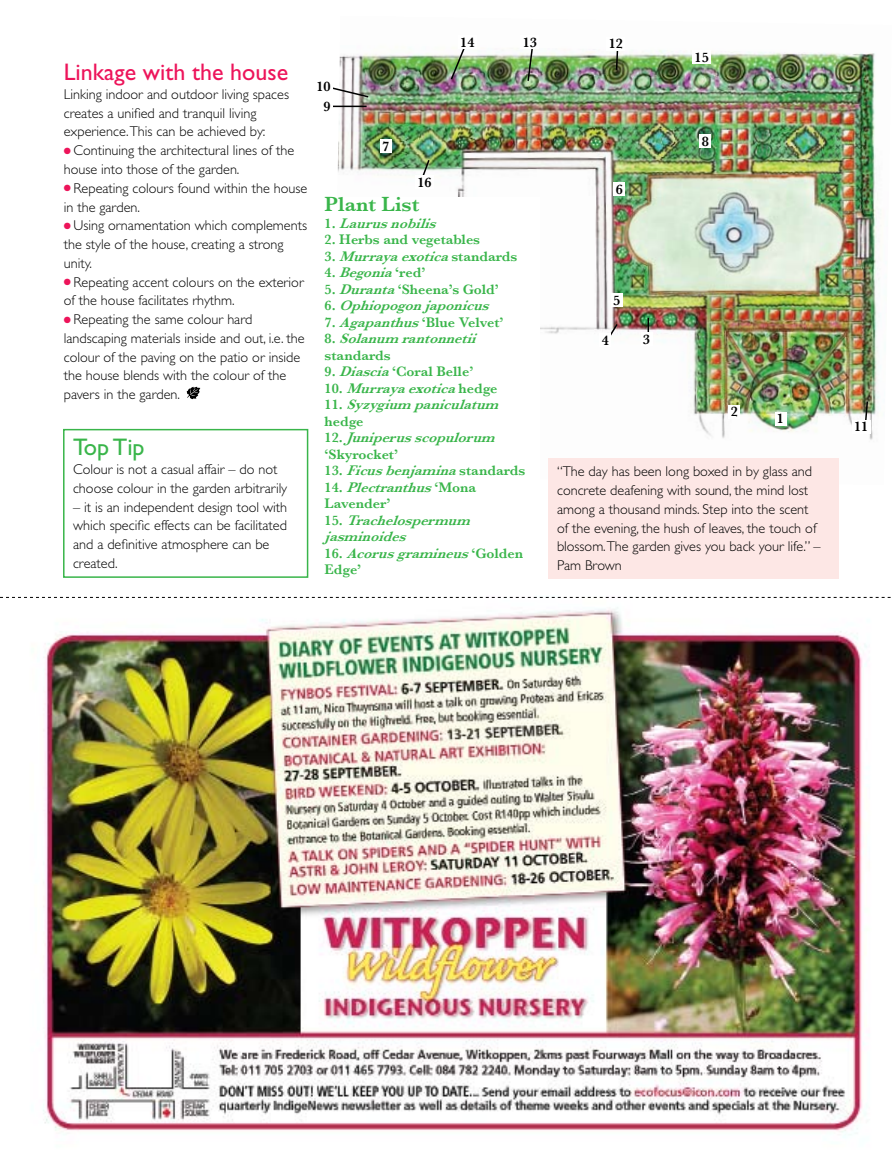
<style>
.page{position:relative;width:893px;height:1170px;background:#fff}
.page>*{position:absolute;margin:0;border:0;box-sizing:border-box;transform-origin:0 0}
.t1{font:24px "Gill Sans Std";color:#ed145a}
.t2{font:24px "Gill Sans Std";color:#39b54a}
.t3{font:600 21px "Baskerville";color:#39b54a}
.t4{font:300 14.25px/18.8px "Gill Sans Std";color:#000}
.t5{font:italic 600 14.25px/16.5px "Baskerville";color:#39b54a}
.t6{font:600 14.25px/16.5px "Baskerville";color:#39b54a}
.t7{font:600 14.25px/19.6px "Baskerville";color:#000;text-align:center}
.s1{color:#ed145a}
.s2{font-style:normal}
.s3{font-style:italic}
</style>
<div class="page">
<img style="left:333px;top:49px;width:547px;height:436px">
<div style="left:325px;top:197px;width:215px;height:377px;background:#fff"></div>
<div style="left:692px;top:50px;width:19px;height:14px;background:#fff"></div>
<svg style="left:333px;top:86px;width:37px;height:13px"></svg>
<hr style="left:330px;top:106px;width:37px;height:1px;background:#000">
<svg style="left:421px;top:158px;width:10px;height:17px"></svg>
<svg style="left:449px;top:49px;width:18px;height:32px"></svg>
<svg style="left:526px;top:49px;width:9px;height:33px"></svg>
<svg style="left:615px;top:50px;width:4px;height:21px"></svg>
<img style="left:7px;top:596px;width:884px;height:542px">
<svg style="left:187px;top:387px;width:13px;height:12px"></svg>
<svg style="left:0;top:597px;width:891px;height:1px"></svg>
<div style="left:549px;top:458px;width:290px;height:120px;background:#fde7e5"></div>
<div style="left:63px;top:429px;width:245px;height:149px;border:2px solid #39b54a"></div>
<div style="left:775px;top:411px;width:11px;height:14px;background:#fff"></div>
<div style="left:729px;top:404px;width:11px;height:14px;background:#fff"></div>
<div style="left:700px;top:134px;width:11px;height:14px;background:#fff"></div>
<div style="left:374px;top:132px;width:54px;height:39px;background:#000;opacity:.5"></div>
<div style="left:380px;top:139px;width:11px;height:14px;background:#fff"></div>
<div style="left:614px;top:182px;width:11px;height:14px;background:#fff"></div>
<div style="left:611px;top:293px;width:11px;height:14px;background:#fff"></div>
<div style="left:607px;top:37px;width:18px;height:13px;background:#fff"></div>
<svg style="left:607px;top:322px;width:12px;height:17px"></svg>
<svg style="left:647px;top:318px;width:2px;height:14px"></svg>
<svg style="left:864px;top:400px;width:5px;height:19px"></svg>
<div style="left:600px;top:333px;width:11px;height:14px;background:#fff"></div>
<div style="left:321px;top:99px;width:12px;height:14px;background:#fff"></div>
<div style="left:641px;top:332px;width:11px;height:14px;background:#fff"></div>
<div style="left:852px;top:419px;width:18px;height:14px;background:#fff"></div>
<div style="left:415px;top:175px;width:19px;height:14px;background:#fff"></div>
<h1 class="t1" style="left:64px;top:58px;width:226px">Linkage with the house</h1>
<p class="t4" style="left:64px;top:85px;width:227px">Linking indoor and outdoor living spaces creates a unified and tranquil living experience.This can be achieved by:</p>
<p class="t4" style="left:64px;top:141px;width:232px"><span class="s1">●</span> Continuing the architectural lines of the house into those of the garden.</p>
<p class="t4" style="left:64px;top:179px;width:245px"><span class="s1">●</span> Repeating colours found within the house in the garden.</p>
<p class="t4" style="left:64px;top:216px;width:245px"><span class="s1">●</span> Using ornamentation which complements the style of the house, creating a strong unity.</p>
<p class="t4" style="left:64px;top:272px;width:241px"><span class="s1">●</span> Repeating accent colours on the exterior of the house facilitates rhythm.</p>
<p class="t4" style="left:64px;top:310px;width:242px"><span class="s1">●</span> Repeating the same colour hard landscaping materials inside and out, i.e. the colour of the paving on the patio or inside the house blends with the colour of the pavers in the garden.</p>
<h1 class="t2" style="left:73px;top:433px;width:73px">Top Tip</h1>
<p class="t4" style="left:73px;top:460px;width:216px">Colour is not a casual affair – do not choose colour in the garden arbitrarily</p>
<p class="t4" style="left:73px;top:497px;width:216px">– it is an independent design tool with which specific effects can be facilitated and a definitive atmosphere can be created.</p>
<p class="t7" style="left:316px;top:76px;width:16px">10<br>9</p>
<p class="t7" style="left:460px;top:33px;width:16px">14</p>
<p class="t7" style="left:523px;top:33px;width:16px">13</p>
<p class="t7" style="left:609px;top:34px;width:16px">12</p>
<p class="t7" style="left:382px;top:136px;width:9px">7</p>
<p class="t7" style="left:417px;top:172px;width:16px">16</p>
<p class="t7" style="left:616px;top:179px;width:9px">6</p>
<p class="t7" style="left:695px;top:47px;width:16px">15</p>
<p class="t7" style="left:702px;top:132px;width:9px">8</p>
<h2 class="t3" style="left:325px;top:192px;width:96px">Plant List</h2>
<p class="t5" style="left:325px;top:215px;width:118px"><span class="s2">1 .</span> Laurusnobilis</p>
<p class="t6" style="left:325px;top:231px;width:194px">2. Herbs and vegetables<br>3 . <span class="s3">Murrayaexotica</span>s t a n d a r d s<br>4 . <span class="s3">Begonia</span>‘ r e d ’</p>
<p class="t5" style="left:325px;top:281px;width:176px"><span class="s2">5.</span> Duranta<span class="s2">‘Sheena’s Gold’<br>6 .</span> Ophiopogonjaponicus</p>
<p class="t5" style="left:325px;top:314px;width:180px"><span class="s2">7.</span> Agapanthus<span class="s2">‘Blue Velvet’<br>8 .</span> Solanum rantonnetii <span class="s2">standards</span></p>
<p class="t5" style="left:325px;top:363px;width:202px"><span class="s2">9.</span> Diascia<span class="s2">‘Coral Belle’<br>1 0 .</span> Murrayaexotica<span class="s2">h e d g e<br>1 1 .</span> Syzygium paniculatum <span class="s2">hedge<br>1 2 .</span> Juniperusscopulorum <span class="s2">‘Skyrocket’<br>1 3 .</span> Ficusbenjamina<span class="s2">s t a n d a r d s<br>1 4 .</span> Plectranthus<span class="s2">‘ M o n a<br>Lavender’<br>1 5 .</span> Trachelospermum jasminoides<br><span class="s2">1 6 .</span> Acorusgramineus<span class="s2">‘ G o l d e n<br>Edge’</span></p>
<p class="t7" style="left:613px;top:291px;width:9px">5</p>
<p class="t7" style="left:602px;top:330px;width:9px">4</p>
<p class="t7" style="left:643px;top:329px;width:9px">3</p>
<p class="t7" style="left:731px;top:402px;width:9px">2</p>
<p class="t7" style="left:777px;top:409px;width:9px">1</p>
<p class="t4" style="left:557px;top:462px;width:265px">“The day has been long boxed in by glass and concrete deafening with sound, the mind lost among a thousand minds. Step into the scent of the evening, the hush of leaves, the touch of blossom.The garden gives you back your life.” – Pam Brown</p>
<p class="t7" style="left:854px;top:417px;width:16px">11</p>
</div>
